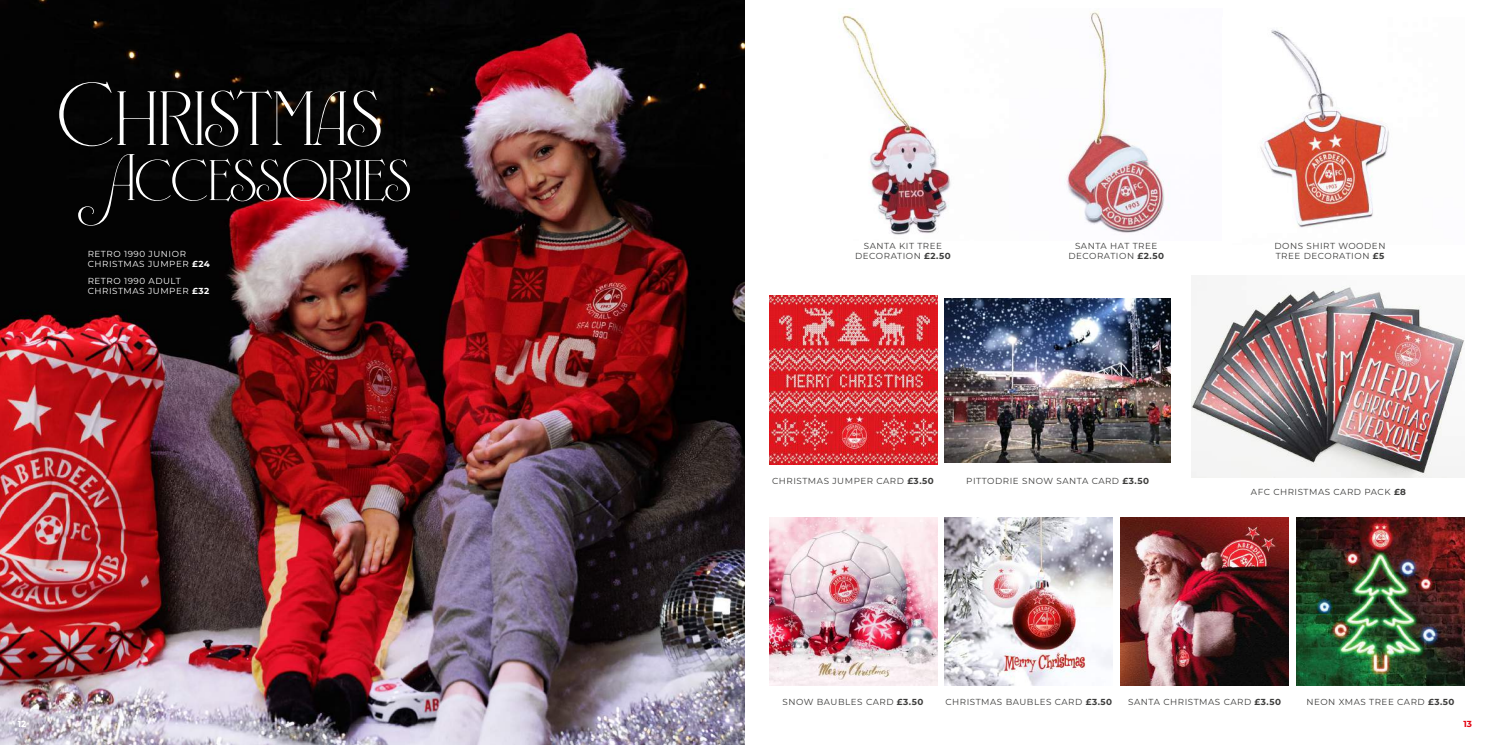
<style>
.page{position:relative;width:1489px;height:745px;background:#fff}
.page>*{position:absolute;margin:0;border:0;box-sizing:border-box;transform-origin:0 0}
.t1{font:700 117.5px "Fleur";color:#fff}
.t2{font:700 87.5px "Fleur";color:#fff}
.t3{font:8.75px/10px "Montserrat";letter-spacing:.06em;color:#3c3c3b;text-align:center}
.t4{font:8.75px/10px "Montserrat";letter-spacing:.06em;color:#fff}
.t5{font:700 8.75px "Montserrat";color:#fff}
.t6{font:700 8.75px "Montserrat";color:#e30613}
.s1{font-weight:700}
</style>
<div class="page">
<img style="left:0;top:0;width:744px;height:744px">
<img style="left:842px;top:11px;width:327px;height:224px">
<img style="left:769px;top:517px;width:168px;height:168px">
<img style="left:769px;top:296px;width:168px;height:168px">
<img style="left:944px;top:517px;width:168px;height:168px">
<img style="left:944px;top:298px;width:226px;height:164px">
<img style="left:1120px;top:517px;width:168px;height:168px">
<img style="left:1296px;top:517px;width:168px;height:168px">
<img style="left:1260px;top:29px;width:129px;height:199px">
<img style="left:1191px;top:285px;width:273px;height:192px">
<h1 class="t1" style="left:58px;top:41px;width:325px">Christmas</h1>
<h2 class="t2" style="left:111px;top:123px;width:301px">Accessories</h2>
<p class="t4" style="left:88px;top:248px;width:124px">RETRO 1990 JUNIOR<br>CHRISTMAS JUMPER <span class="s1">£24</span></p>
<p class="t4" style="left:88px;top:275px;width:123px">RETRO 1990 ADULT<br>CHRISTMAS JUMPER <span class="s1">£32</span></p>
<p class="t3" style="left:855px;top:241px;width:97px">SANTA KIT TREE<br>DECORATION <span class="s1">£2.50</span></p>
<p class="t3" style="left:1068px;top:241px;width:97px">SANTA HAT TREE<br>DECORATION <span class="s1">£2.50</span></p>
<p class="t3" style="left:1274px;top:241px;width:112px;text-align:left">DONS SHIRT WOODEN<br>TREE DECORATION <span class="s1">£5</span></p>
<p class="t3" style="left:772px;top:475px;width:163px">CHRISTMAS JUMPER CARD <span class="s1">£3.50</span></p>
<p class="t3" style="left:966px;top:475px;width:184px">PITTODRIE SNOW SANTA CARD <span class="s1">£3.50</span></p>
<p class="t3" style="left:1250px;top:486px;width:156px">AFC CHRISTMAS CARD PACK <span class="s1">£8</span></p>
<p class="t3" style="left:782px;top:695px;width:142px">SNOW BAUBLES CARD <span class="s1">£3.50</span></p>
<p class="t3" style="left:945px;top:695px;width:168px">CHRISTMAS BAUBLES CARD <span class="s1">£3.50</span></p>
<p class="t3" style="left:1128px;top:695px;width:154px">SANTA CHRISTMAS CARD <span class="s1">£3.50</span></p>
<p class="t3" style="left:1306px;top:695px;width:150px">NEON XMAS TREE CARD <span class="s1">£3.50</span></p>
<p class="t5" style="left:18px;top:717px;width:10px">12</p>
<p class="t6" style="left:1463px;top:717px;width:10px">13</p>
</div>
